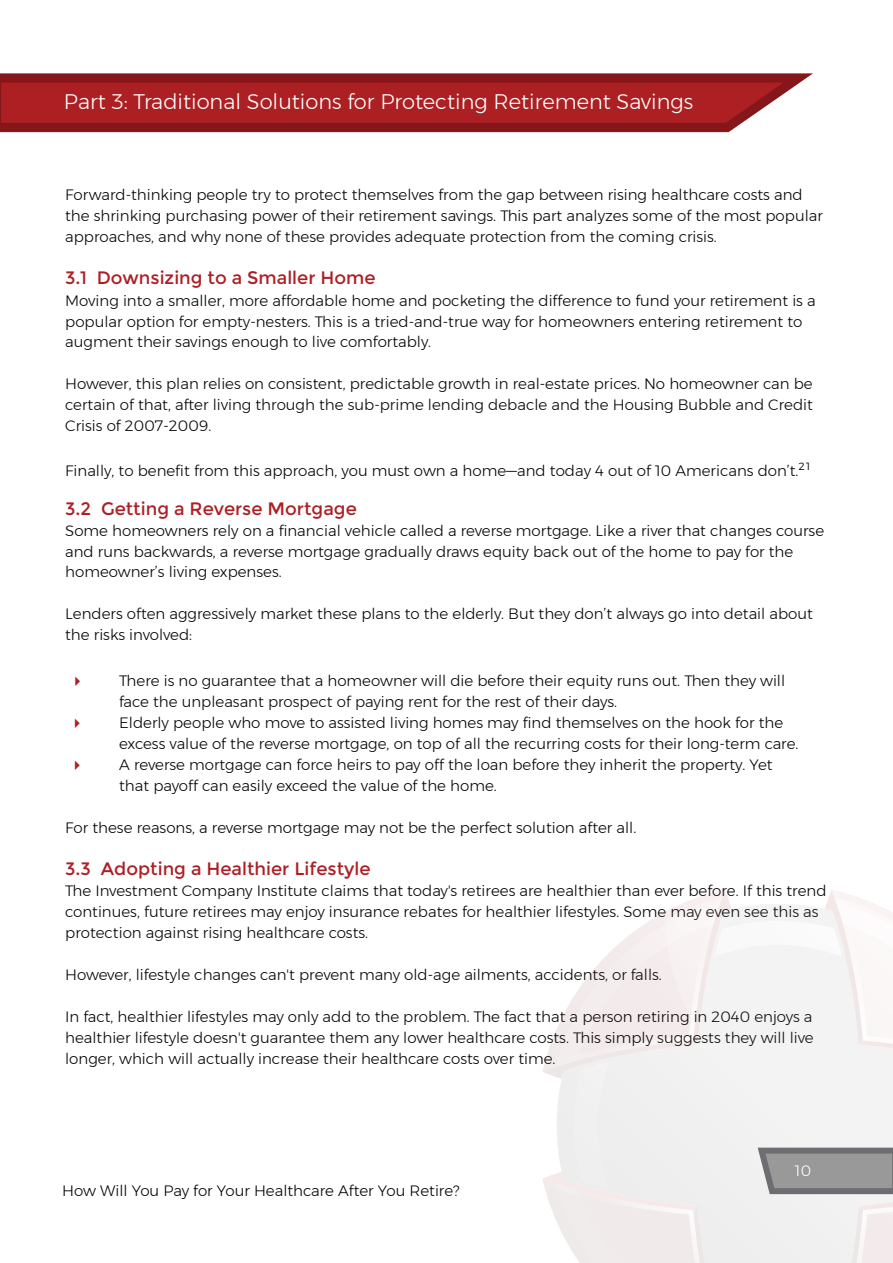
<style>
.page{position:relative;width:893px;height:1263px;background:#fff}
.page>*{position:absolute;margin:0;border:0;box-sizing:border-box;transform-origin:0 0}
.t1{font:300 21px "Montserrat";color:#fff}
.t2{font:18px "Montserrat";color:#ad1f24}
.t3{font:300 15px/21px "Montserrat";color:#040503}
.t4{font:300 15px "Montserrat";color:#fff}
</style>
<div class="page">
<svg style="left:543px;top:890px;width:313px;height:327px"></svg>
<svg style="left:557px;top:904px;width:336px;height:350px;fill:#f6f3f3"></svg>
<svg style="left:574px;top:921px;width:319px;height:342px;fill:#f3f1f1"></svg>
<svg style="left:0;top:73px;width:813px;height:60px;background:#a52b2e"></svg>
<svg style="left:754px;top:1145px;width:139px;height:118px"></svg>
<h1 class="t1" style="left:64px;top:89px;width:631px">Part 3: Traditional Solutions for Protecting Retirement Savings</h1>
<p class="t3" style="left:65px;top:184px;width:759px">Forward-thinking people try to protect themselves from the gap between rising healthcare costs and the shrinking purchasing power of their retirement savings. This part analyzes some of the most popular approaches, and why none of these provides adequate protection from the coming crisis.</p>
<p class="t2" style="left:65px;top:267px;width:312px">3.1 Downsizing to a Smaller Home</p>
<p class="t3" style="left:65px;top:290px;width:752px;line-height:20.5px">Moving into a smaller, more affordable home and pocketing the difference to fund your retirement is a popular option for empty-nesters. This is a tried-and-true way for homeowners entering retirement to augment their savings enough to live comfortably.</p>
<p class="t3" style="left:65px;top:373px;width:749px;text-align:justify">However, this plan relies on consistent, predictable growth in real-estate prices. No homeowner can be certain of that, after living through the sub-prime lending debacle and the Housing Bubble and Credit Crisis of 2007-2009.</p>
<p class="t3" style="left:65px;top:460px;width:748px">Finally, to benefit from this approach, you must own a home—and today 4 out of 10 Americans don’t.<sup>21</sup></p>
<p class="t2" style="left:65px;top:497px;width:293px">3.2 Getting a Reverse Mortgage</p>
<p class="t3" style="left:65px;top:521px;width:760px;line-height:20.5px">Some homeowners rely on a financial vehicle called a reverse mortgage. Like a river that changes course and runs backwards, a reverse mortgage gradually draws equity back out of the home to pay for the homeowner’s living expenses.</p>
<p class="t3" style="left:65px;top:603px;width:749px">Lenders often aggressively market these plans to the elderly. But they don’t always go into detail about the risks involved:</p>
<p class="t3" style="left:119px;top:670px;width:681px">There is no guarantee that a homeowner will die before their equity runs out. Then they will face the unpleasant prospect of paying rent for the rest of their days.<br>Elderly people who move to assisted living homes may find themselves on the hook for the excess value of the reverse mortgage, on top of all the recurring costs for their long-term care.<br>A reverse mortgage can force heirs to pay off the loan before they inherit the property. Yet that payoff can easily exceed the value of the home.</p>
<p class="t3" style="left:65px;top:817px;width:573px">For these reasons, a reverse mortgage may not be the perfect solution after all.</p>
<p class="t2" style="left:65px;top:858px;width:307px">3.3 Adopting a Healthier Lifestyle</p>
<p class="t3" style="left:65px;top:880px;width:763px">The Investment Company Institute claims that today's retirees are healthier than ever before. If this trend continues, future retirees may enjoy insurance rebates for healthier lifestyles. Some may even see this as protection against rising healthcare costs.</p>
<p class="t3" style="left:65px;top:964px;width:598px">However, lifestyle changes can't prevent many old-age ailments, accidents, or falls.</p>
<p class="t3" style="left:65px;top:1006px;width:750px;text-align:justify">In fact, healthier lifestyles may only add to the problem. The fact that a person retiring in 2040 enjoys a healthier lifestyle doesn't guarantee them any lower healthcare costs. This simply suggests they will live longer, which will actually increase their healthcare costs over time.</p>
<p class="t3" style="left:62px;top:1180px;width:399px">How Will You Pay for Your Healthcare After You Retire?</p>
<p class="t4" style="left:795px;top:1161px;width:18px">10</p>
</div>
